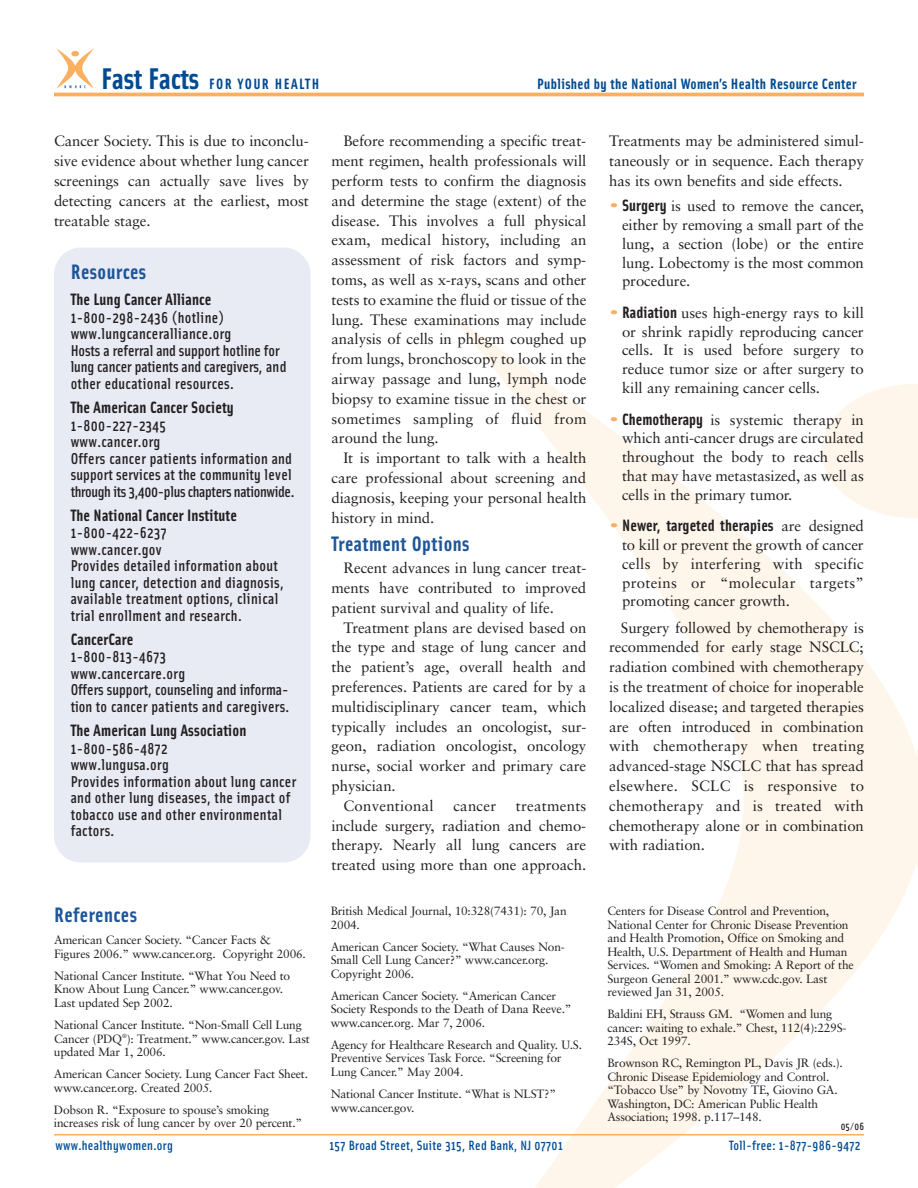
<style>
.page{position:relative;width:918px;height:1188px;background:#fff}
.page>*{position:absolute;margin:0;border:0;box-sizing:border-box;transform-origin:0 0}
.t1{font:700 21px "Solex";letter-spacing:.025em;color:#1d5599}
.t2{font:700 16.5px "Solex";letter-spacing:.01em;color:#231f20}
.t3{font:500 15.75px/16.5px "Solex";letter-spacing:.02em;color:#231f20}
.t4{font:15px/19.8px "Sabon";letter-spacing:-.005em;color:#231f20;text-align:justify}
.t5{font:700 15px "Solex";letter-spacing:.025em;color:#014a91}
.t6{font:700 15px "Solex";letter-spacing:.09em;color:#014a91}
.t7{font:15px "Sabon";letter-spacing:.015em;color:#231f20}
.t8{font:500 13.5px "Solex";letter-spacing:.02em;color:#014a91}
.t9{font:12px/13.5px "Sabon";letter-spacing:-.015em;color:#231f20}
.t10{font:500 10.5px "Solex";color:#231f20}
.s1{font-size:30px}
.s2{font-family:"Solex";font-weight:700;font-size:21px;color:#fab05f}
.s3{font-family:"Solex";font-weight:700;font-size:16.5px}
.s4{font-size:21px;color:#fab05f}
.s5{font-family:"Sabon";font-weight:400;font-size:15px}
</style>
<div class="page">
<hr style="left:54px;top:93px;width:810px;height:3px;background:#fab05f">
<hr style="left:54px;top:1134px;width:810px;height:2px;background:#fab05f">
<svg style="left:56px;top:48px;width:40px;height:41px"></svg>
<div style="left:54px;top:248px;width:257px;height:614px;background:#e8eaf4;border-radius:27px"></div>
<p class="t6" style="left:101px;top:75px;width:220px"><span class="s1">Fast Facts</span> FOR YOUR HEALTH</p>
<p class="t5" style="left:537px;top:75px;width:321px">Published by the National Women’s Health Resource Center</p>
<p class="t4" style="left:54px;top:133px;width:256px">Cancer Society. This is due to inconclu&shy;sive evidence about whether lung cancer screenings can actually save lives by detecting cancers at the earliest, most treatable stage.</p>
<p class="t4" style="left:332px;top:133px;width:257px;text-indent:12px">Before recommending a specific treat&shy;ment regimen, health professionals will perform tests to confirm the diagnosis and determine the stage (extent) of the disease. This involves a full physical exam, medical history, including an assessment of risk factors and symp&shy;toms, as well as x-rays, scans and other tests to examine the fluid or tissue of the lung. These examinations may include analysis of cells in phlegm coughed up from lungs, bronchoscopy to look in the airway passage and lung, lymph node biopsy to examine tissue in the chest or sometimes sampling of fluid from around the lung.</p>
<p class="t4" style="left:332px;top:449px;width:256px;text-indent:12px">It is important to talk with a health care professional about screening and diagnosis, keeping your personal health history in mind.</p>
<h1 class="t1" style="left:332px;top:532px;width:140px">Treatment Options</h1>
<p class="t4" style="left:332px;top:559px;width:256px;text-indent:12px">Recent advances in lung cancer treat&shy;ments have contributed to improved patient survival and quality of life.</p>
<p class="t4" style="left:343px;top:619px;width:244px">Treatment plans are devised based on</p>
<p class="t4" style="left:332px;top:638px;width:256px">the type and stage of lung cancer and</p>
<p class="t4" style="left:332px;top:658px;width:256px">the patient’s age, overall health and</p>
<p class="t4" style="left:332px;top:678px;width:256px">preferences. Patients are cared for by a</p>
<p class="t4" style="left:332px;top:698px;width:256px">multidisciplinary cancer team, which</p>
<p class="t4" style="left:332px;top:718px;width:256px">typically includes an oncologist, sur-</p>
<p class="t4" style="left:332px;top:737px;width:256px">geon, radiation oncologist, oncology</p>
<p class="t4" style="left:332px;top:757px;width:256px">nurse, social worker and primary care</p>
<p class="t4" style="left:332px;top:777px;width:66px">physician.</p>
<p class="t7" style="left:343px;top:799px;width:92px">Conventional</p>
<p class="t4" style="left:453px;top:797px;width:44px">cancer</p>
<h1 class="t1" style="left:71px;top:260px;width:77px">Resources</h1>
<p class="t2" style="left:71px;top:290px;width:142px">The Lung Cancer Alliance</p>
<p class="t3" style="left:71px;top:309px;width:217px">1-800-298-2436 (hotline) www.lungcanceralliance.org<br>Hosts a referral and support hotline for lung cancer patients and caregivers, and other educational resources.</p>
<p class="t2" style="left:71px;top:398px;width:165px">The American Cancer Society</p>
<p class="t3" style="left:71px;top:417px;width:225px">1-800-227-2345<br>www.cancer.org<br>Offers cancer patients information and support services at the community level through its 3,400-plus chapters nationwide.</p>
<p class="t2" style="left:71px;top:505px;width:168px">The National Cancer Institute</p>
<p class="t3" style="left:71px;top:525px;width:215px">1-800-422-6237<br>www.cancer.gov<br>Provides detailed information about lung cancer, detection and diagnosis, available treatment options, clinical trial enrollment and research.</p>
<p class="t2" style="left:71px;top:629px;width:64px">CancerCare</p>
<p class="t3" style="left:71px;top:649px;width:220px">1-800-813-4673<br>www.cancercare.org<br>Offers support, counseling and informa&shy;tion to cancer patients and caregivers.</p>
<p class="t2" style="left:71px;top:721px;width:177px">The American Lung Association</p>
<p class="t3" style="left:71px;top:740px;width:227px">1-800-586-4872<br>www.lungusa.org<br>Provides information about lung cancer and other lung diseases, the impact of tobacco use and other environmental factors.</p>
<p class="t4" style="left:332px;top:797px;width:256px;text-indent:184px">treatments include surgery, radiation and chemo&shy;therapy. Nearly all lung cancers are treated using more than one approach.</p>
<h1 class="t1" style="left:54px;top:903px;width:85px">References</h1>
<p class="t9" style="left:54px;top:934px;width:253px">American Cancer Society. “Cancer Facts &amp;<br>Figures 2006.” www.cancer.org. Copyright 2006.</p>
<p class="t9" style="left:54px;top:970px;width:238px">National Cancer Institute. “What You Need to<br>Know About Lung Cancer.” www.cancer.gov.<br>Last updated Sep 2002.</p>
<p class="t9" style="left:54px;top:1019px;width:257px">National Cancer Institute. “Non-Small Cell Lung<br>Cancer (PDQ<sup>®</sup>): Treatment.” www.cancer.gov. Last updated Mar 1, 2006.</p>
<p class="t9" style="left:54px;top:1068px;width:256px">American Cancer Society. Lung Cancer Fact Sheet. www.cancer.org. Created 2005.</p>
<p class="t9" style="left:54px;top:1104px;width:250px">Dobson R. “Exposure to spouse’s smoking increases risk of lung cancer by over 20 percent.”</p>
<p class="t9" style="left:331px;top:905px;width:237px">British Medical Journal, 10:328(7431): 70, Jan<br>2004.</p>
<p class="t9" style="left:331px;top:941px;width:236px">American Cancer Society. “What Causes Non-<br>Small Cell Lung Cancer?” www.cancer.org.<br>Copyright 2006.</p>
<p class="t9" style="left:331px;top:990px;width:242px">American Cancer Society. “American Cancer<br>Society Responds to the Death of Dana Reeve.” www.cancer.org. Mar 7, 2006.</p>
<p class="t9" style="left:331px;top:1039px;width:253px">Agency for Healthcare Research and Quality. U.S.<br>Preventive Services Task Force. “Screening for<br>Lung Cancer.” May 2004.</p>
<p class="t9" style="left:331px;top:1088px;width:227px">National Cancer Institute. “What is NLST?” www.cancer.gov.</p>
<p class="t4" style="left:609px;top:133px;width:256px">Treatments may be administered simul&shy;taneously or in sequence. Each therapy has its own benefits and side effects.</p>
<p class="t4" style="left:622px;top:198px;width:243px;line-height:18.8px;text-indent:-13px"><span class="s2">•</span> <span class="s3">Surgery</span> is used to remove the cancer, either by removing a small part of the lung, a section (lobe) or the entire lung. Lobectomy is the most common procedure.</p>
<p class="t4" style="left:622px;top:305px;width:243px;line-height:18.8px;text-indent:-13px"><span class="s2">•</span> <span class="s3">Radiation</span> uses high-energy rays to kill or shrink rapidly reproducing cancer cells. It is used before surgery to reduce tumor size or after surgery to kill any remaining cancer cells.</p>
<p class="t4" style="left:622px;top:411px;width:243px;line-height:18.8px;text-indent:-13px"><span class="s2">•</span> <span class="s3">Chemotherapy</span> is systemic therapy in which anti-cancer drugs are circulated throughout the body to reach cells that may have metastasized, as well as cells in the primary tumor.</p>
<p class="t2" style="left:609px;top:516px;width:256px"><span class="s4">•</span> Newer, targeted therapies <span class="s5">are designed</span></p>
<p class="t4" style="left:622px;top:537px;width:243px;line-height:18.8px">to kill or prevent the growth of cancer cells by interfering with specific proteins or “molecular targets” promoting cancer growth.</p>
<p class="t4" style="left:609px;top:619px;width:257px;text-indent:12px">Surgery followed by chemotherapy is recommended for early stage NSCLC; radiation combined with chemotherapy is the treatment of choice for inoperable localized disease; and targeted therapies are often introduced in combination with chemotherapy when treating advanced-stage NSCLC that has spread elsewhere. SCLC is responsive to chemotherapy and is treated with chemotherapy alone or in combination with radiation.</p>
<p class="t9" style="left:607px;top:905px;width:248px">Centers for Disease Control and Prevention, National Center for Chronic Disease Prevention and Health Promotion, Office on Smoking and Health, U.S. Department of Health and Human Services. “Women and Smoking: A Report of the Surgeon General 2001.” www.cdc.gov. Last reviewed Jan 31, 2005.</p>
<p class="t9" style="left:607px;top:1008px;width:241px">Baldini EH, Strauss GM. “Women and lung cancer: waiting to exhale.” Chest, 112(4):229S-<br>234S, Oct 1997.</p>
<p class="t9" style="left:607px;top:1057px;width:237px">Brownson RC, Remington PL, Davis JR (eds.).<br>Chronic Disease Epidemiology and Control. “Tobacco Use” by Novotny TE, Giovino GA.<br>Washington, DC: American Public Health Association; 1998. p.117–148.</p>
<p class="t10" style="left:841px;top:1120px;width:25px">05/06</p>
<p class="t8" style="left:56px;top:1138px;width:119px">www.healthywomen.org</p>
<p class="t8" style="left:329px;top:1138px;width:235px">157 Broad Street, Suite 315, Red Bank, NJ 07701</p>
<p class="t8" style="left:729px;top:1138px;width:133px">Toll-free: 1-877-986-9472</p>
</div>
